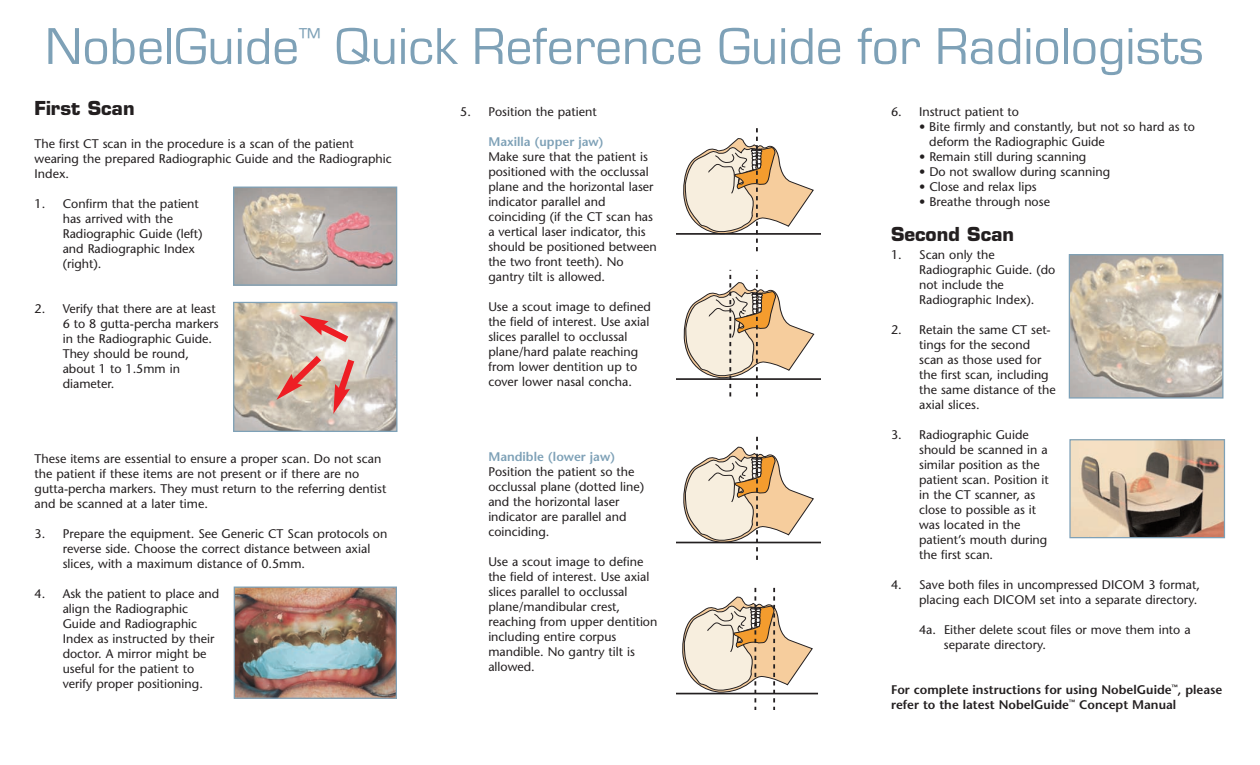
<style>
.page{position:relative;width:1260px;height:765px;background:#fff}
.page>*{position:absolute;margin:0;border:0;box-sizing:border-box;transform-origin:0 0}
.t1{font:53.75px "Eurostile";color:#7ea1b7}
.t2{font:700 18.75px "Eurostile";color:#231f20}
.t3{font:12.5px/15px "Stone Sans";color:#231f20}
.t4{font:600 12.5px/15px "Stone Sans";color:#231f20}
.t5{font:600 12.5px "Stone Sans";color:#7ea1b7}
</style>
<div class="page">
<svg style="left:683px;top:128px;width:130px;height:123px"></svg>
<hr style="left:676px;top:233px;width:144px;height:2px;background:#231f20">
<svg style="left:683px;top:270px;width:131px;height:126px"></svg>
<hr style="left:676px;top:378px;width:144px;height:2px;background:#231f20">
<svg style="left:682px;top:436px;width:132px;height:124px"></svg>
<hr style="left:676px;top:542px;width:144px;height:1px;background:#231f20">
<svg style="left:681px;top:587px;width:131px;height:123px"></svg>
<hr style="left:676px;top:693px;width:142px;height:1px;background:#231f20">
<img style="left:235px;top:189px;width:160px;height:95px">
<div style="left:233px;top:187px;width:164px;height:99px;border:1px solid #7ea1b7"></div>
<img style="left:235px;top:304px;width:161px;height:126px">
<div style="left:233px;top:302px;width:165px;height:130px;border:1px solid #7ea1b7"></div>
<svg style="left:276px;top:315px;width:83px;height:99px;background:#d6b1a5"></svg>
<img style="left:236px;top:589px;width:159px;height:108px">
<div style="left:234px;top:587px;width:163px;height:112px;border:1px solid #7ea1b7"></div>
<img style="left:1071px;top:256px;width:150px;height:141px">
<div style="left:1069px;top:254px;width:154px;height:145px;border:1px solid #7ea1b7"></div>
<img style="left:1071px;top:441px;width:152px;height:95px">
<div style="left:1069px;top:439px;width:156px;height:99px;border:1px solid #7ea1b7"></div>
<h1 class="t1" style="left:45px;top:14px;width:1160px">NobelGuide<sup>™</sup> Quick Reference Guide for Radiologists</h1>
<p class="t3" style="left:460px;top:106px;width:138px">5. Position the patient</p>
<p class="t5" style="left:488px;top:137px;width:117px">Maxilla (upper jaw)</p>
<p class="t3" style="left:488px;top:151px;width:170px">Make sure that the patient is positioned with the occlussal plane and the horizontal laser indicator parallel and coinciding (if the CT scan has a vertical laser indicator, this should be positioned between the two front teeth). No gantry tilt is allowed.</p>
<p class="t3" style="left:488px;top:301px;width:164px">Use a scout image to defined the field of interest. Use axial slices parallel to occlussal plane/hard palate reaching from lower dentition up to cover lower nasal concha.</p>
<h2 class="t2" style="left:35px;top:101px;width:102px">First Scan</h2>
<p class="t3" style="left:35px;top:137px;width:359px">The first CT scan in the procedure is a scan of the patient wearing the prepared Radiographic Guide and the Radiographic<br>Index.</p>
<p class="t3" style="left:63px;top:197px;width:141px;text-indent:-28px">1. Confirm that the patient has arrived with the<br>Radiographic Guide (left) and Radiographic Index (right).</p>
<p class="t3" style="left:63px;top:302px;width:157px;text-indent:-28px">2. Verify that there are at least<br>6 to 8 gutta-percha markers in the Radiographic Guide.<br>They should be round, about 1 to 1.5mm in diameter.</p>
<p class="t3" style="left:891px;top:106px;width:130px">6. Instruct patient to</p>
<p class="t3" style="left:929px;top:121px;width:267px;text-indent:-10px">• Bite firmly and constantly, but not so hard as to deform the Radiographic Guide</p>
<p class="t3" style="left:919px;top:151px;width:169px">• Remain still during scanning</p>
<p class="t3" style="left:919px;top:166px;width:192px">• Do not swallow during scanning</p>
<p class="t3" style="left:919px;top:181px;width:119px">• Close and relax lips</p>
<p class="t3" style="left:919px;top:196px;width:132px">• Breathe through nose</p>
<h2 class="t2" style="left:891px;top:227px;width:125px">Second Scan</h2>
<p class="t3" style="left:919px;top:248px;width:138px;text-indent:-28px">1. Scan only the<br>Radiographic Guide. (do not include the<br>Radiographic Index).</p>
<p class="t3" style="left:919px;top:323px;width:138px;text-indent:-28px">2. Retain the same CT set&shy;tings for the second scan as those used for the first scan, including the same distance of the axial slices.</p>
<p class="t3" style="left:919px;top:428px;width:131px;text-indent:-28px">3. Radiographic Guide should be scanned in a similar position as the patient scan. Position it in the CT scanner, as close to possible as it was located in the patient’s mouth during the first scan.</p>
<p class="t3" style="left:891px;top:578px;width:311px;text-align:right">4. Save both files in uncompressed DICOM 3 format, placing each DICOM set into a separate directory.</p>
<p class="t3" style="left:944px;top:623px;width:248px;text-indent:-25px">4a. Either delete scout files or move them into a separate directory.</p>
<p class="t4" style="left:891px;top:683px;width:333px">For complete instructions for using NobelGuide<sup>™</sup>, please refer to the latest NobelGuide<sup>™</sup> Concept Manual</p>
<p class="t5" style="left:488px;top:452px;width:128px">Mandible (lower jaw)</p>
<p class="t3" style="left:488px;top:466px;width:157px">Position the patient so the occlussal plane (dotted line) and the horizontal laser indicator are parallel and coinciding.</p>
<p class="t3" style="left:488px;top:556px;width:171px">Use a scout image to define the field of interest. Use axial slices parallel to occlussal plane/mandibular crest, reaching from upper dentition including entire corpus mandible. No gantry tilt is allowed.</p>
<p class="t3" style="left:35px;top:452px;width:353px">These items are essential to ensure a proper scan. Do not scan the patient if these items are not present or if there are no gutta-percha markers. They must return to the referring dentist and be scanned at a later time.</p>
<p class="t3" style="left:63px;top:527px;width:326px;text-indent:-28px">3. Prepare the equipment. See Generic CT Scan protocols on reverse side. Choose the correct distance between axial slices, with a maximum distance of 0.5mm.</p>
<p class="t3" style="left:63px;top:587px;width:158px;text-indent:-28px">4. Ask the patient to place and align the Radiographic<br>Guide and Radiographic<br>Index as instructed by their doctor. A mirror might be useful for the patient to verify proper positioning.</p>
</div>
